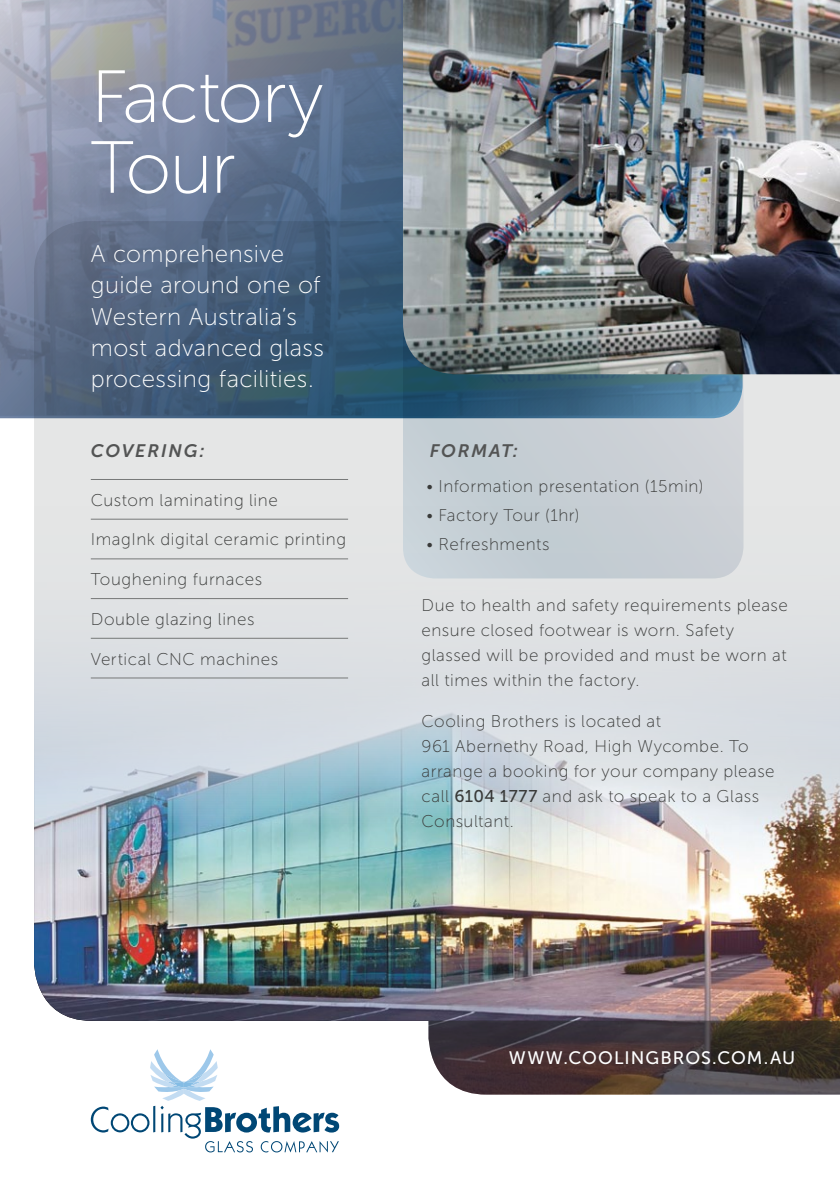
<style>
.page{position:relative;width:840px;height:1191px;background:#fff}
.page>*{position:absolute;margin:0;border:0;box-sizing:border-box;transform-origin:0 0}
.t1{font:73.8px "Museo Sans 100";letter-spacing:-.02em;color:#fff}
.BodyCopy{font:24.2px/31.4px "Museo Sans 100";letter-spacing:.015em;color:#fff}
.t2{font:18px "Museo Sans 500";letter-spacing:.055em;color:#fff}
.t3{font:italic 18px "Museo Sans 700";letter-spacing:.105em;color:#535454}
.BodyCopy-2{font:17px/24.8px "Museo Sans 100";letter-spacing:.03em;color:#393a39}
.Feature_List{font:17px "Museo Sans 100";letter-spacing:.03em;color:#393a39}
.s1{font-family:"Museo Sans 500"}
</style>
<div class="page">
<img style="left:428px;top:1020px;width:411px;height:74px">
<img style="left:34px;top:388px;width:805px;height:632px">
<div style="left:403px;top:374px;width:340px;height:204px;background:#c7ced4"></div>
<svg style="left:0;top:0;width:742px;height:418px;background:#60748d"></svg>
<hr style="left:91px;top:479px;width:257px;height:1px;background:#767878">
<hr style="left:91px;top:519px;width:257px;height:1px;background:#767878">
<hr style="left:91px;top:558px;width:257px;height:1px;background:#767878">
<hr style="left:91px;top:598px;width:257px;height:1px;background:#767878">
<hr style="left:91px;top:638px;width:257px;height:1px;background:#767878">
<hr style="left:91px;top:677px;width:257px;height:1px;background:#767878">
<svg style="left:91px;top:1049px;width:248px;height:103px"></svg>
<img style="left:403px;top:0;width:436px;height:374px">
<p class="t1" style="left:91px;top:57px;width:234px">Factory</p>
<p class="t1" style="left:91px;top:128px;width:146px">Tour</p>
<p class="BodyCopy" style="left:91px;top:238px;width:234px">A comprehensive guide around one of<br>Western Australia’s most advanced glass processing facilities.</p>
<p class="t3" style="left:91px;top:440px;width:115px">COVERING:</p>
<p class="Feature_List" style="left:91px;top:491px;width:188px">Custom laminating line</p>
<p class="Feature_List" style="left:91px;top:530px;width:257px">ImagInk digital ceramic printing</p>
<p class="Feature_List" style="left:91px;top:570px;width:173px">Toughening furnaces</p>
<p class="Feature_List" style="left:91px;top:610px;width:165px">Double glazing lines</p>
<p class="Feature_List" style="left:91px;top:649px;width:189px">Vertical CNC machines</p>
<p class="t3" style="left:429px;top:440px;width:89px">FORMAT:</p>
<p class="BodyCopy-2" style="left:426px;top:474px;width:278px">• Information presentation (15min)</p>
<p class="BodyCopy-2" style="left:426px;top:503px;width:154px">• Factory Tour (1hr)</p>
<p class="BodyCopy-2" style="left:426px;top:532px;width:124px">• Refreshments</p>
<p class="BodyCopy-2" style="left:421px;top:593px;width:368px">Due to health and safety requirements please ensure closed footwear is worn. Safety glassed will be provided and must be worn at all times within the factory.</p>
<p class="BodyCopy-2" style="left:421px;top:709px;width:354px">Cooling Brothers is located at<br>961 Abernethy Road, High Wycombe. To arrange a booking for your company please call <span class="s1">6104 1777</span> and ask to speak to a Glass<br>Consultant.</p>
<p class="t2" style="left:508px;top:1047px;width:288px">WWW.COOLINGBROS.COM.AU</p>
</div>
